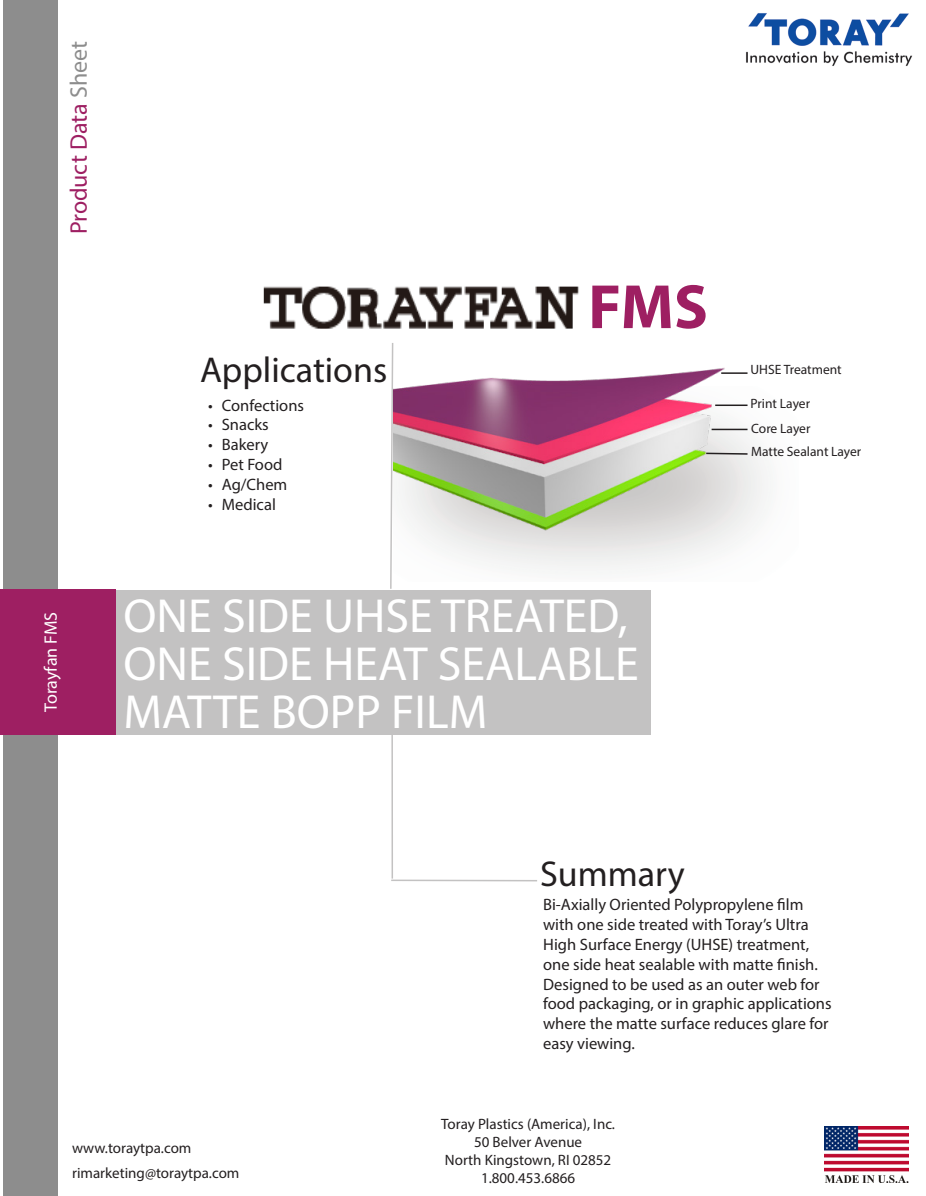
<style>
.page{position:relative;width:926px;height:1196px;background:#fff}
.page>*{position:absolute;margin:0;border:0;box-sizing:border-box;transform-origin:0 0}
.t1{font:700 63px "Myriad Pro";color:#9e1f62}
.t2{font:48px/48px "Myriad Pro";color:#fff}
.t3{font:36px "Myriad Pro";color:#231f20}
.t4{font:24px "Myriad Pro";color:#9e1f62}
.t5{font:18px "Myriad Pro";letter-spacing:-.005em;color:#fff}
.t6{font:16.5px/19.8px "Myriad Pro";color:#231f20}
.t7{font:15px "Myriad Pro";color:#231f20}
.t8{font:13.5px "Myriad Pro";color:#231f20}
.s1{color:#8d8d8d}
</style>
<div class="page">
<img style="left:824px;top:1126px;width:84px;height:56px">
<svg style="left:390px;top:343px;width:3px;height:246px"></svg>
<hr style="left:391px;top:707px;width:2px;height:171px;background:#c3c2c2">
<hr style="left:391px;top:879px;width:146px;height:2px;background:#c3c2c2">
<div style="left:4px;top:0;width:54px;height:1195px;background:#8d8d8d"></div>
<img style="left:746px;top:13px;width:166px;height:53px">
<img style="left:263px;top:286px;width:316px;height:42px">
<div style="left:116px;top:589px;width:534px;height:145px;background:#c3c2c2"></div>
<div style="left:0;top:589px;width:116px;height:145px;background:#9e1f62"></div>
<img style="left:393px;top:317px;width:351px;height:264px">
<hr style="left:721px;top:372px;width:26px;height:2px;background:#231f20">
<hr style="left:715px;top:404px;width:32px;height:2px;background:#231f20">
<hr style="left:711px;top:428px;width:36px;height:2px;background:#231f20">
<svg style="left:704px;top:452px;width:44px;height:3px"></svg>
<p class="t4" style="left:64px;top:234px;width:195px;rotate:-90deg">Product Data <span class="s1">Sheet</span></p>
<p class="t5" style="left:40px;top:711px;width:101px;rotate:-90deg">Torayfan FMS</p>
<p class="t3" style="left:200px;top:347px;width:189px">Applications</p>
<p class="t6" style="left:208px;top:395px;width:97px">• Confections</p>
<p class="t6" style="left:208px;top:414px;width:62px">• Snacks</p>
<p class="t6" style="left:208px;top:434px;width:61px">• Bakery</p>
<p class="t6" style="left:208px;top:454px;width:76px">• Pet Food</p>
<p class="t6" style="left:208px;top:474px;width:81px">• Ag/Chem</p>
<p class="t6" style="left:208px;top:494px;width:69px">• Medical</p>
<p class="t1" style="left:588px;top:266px;width:121px">FMS</p>
<p class="t2" style="left:123px;top:590px;width:516px">ONE SIDE UHSE TREATED,<br>ONE SIDE HEAT SEALABLE<br>MATTE BOPP FILM</p>
<p class="t8" style="left:750px;top:361px;width:93px">UHSE Treatment</p>
<p class="t8" style="left:750px;top:395px;width:61px">Print Layer</p>
<p class="t8" style="left:751px;top:420px;width:61px">Core Layer</p>
<p class="t8" style="left:751px;top:443px;width:112px">Matte Sealant Layer</p>
<p class="t7" style="left:72px;top:1138px;width:121px">www.toraytpa.com</p>
<p class="t7" style="left:72px;top:1163px;width:169px">rimarketing@toraytpa.com</p>
<p class="t3" style="left:540px;top:851px;width:146px">Summary</p>
<p class="t6" style="left:543px;top:894px;width:290px">Bi-Axially Oriented Polypropylene film with one side treated with Toray’s Ultra High Surface Energy (UHSE) treatment, one side heat sealable with matte finish.<br>Designed to be used as an outer web for food packaging, or in graphic applications where the matte surface reduces glare for easy viewing.</p>
<p class="t7" style="left:441px;top:1114px;width:175px">Toray Plastics (America), Inc.</p>
<p class="t7" style="left:474px;top:1132px;width:110px">50 Belver Avenue</p>
<p class="t7" style="left:445px;top:1150px;width:168px">North Kingstown, RI 02852</p>
<p class="t7" style="left:481px;top:1168px;width:95px">1.800.453.6866</p>
</div>
